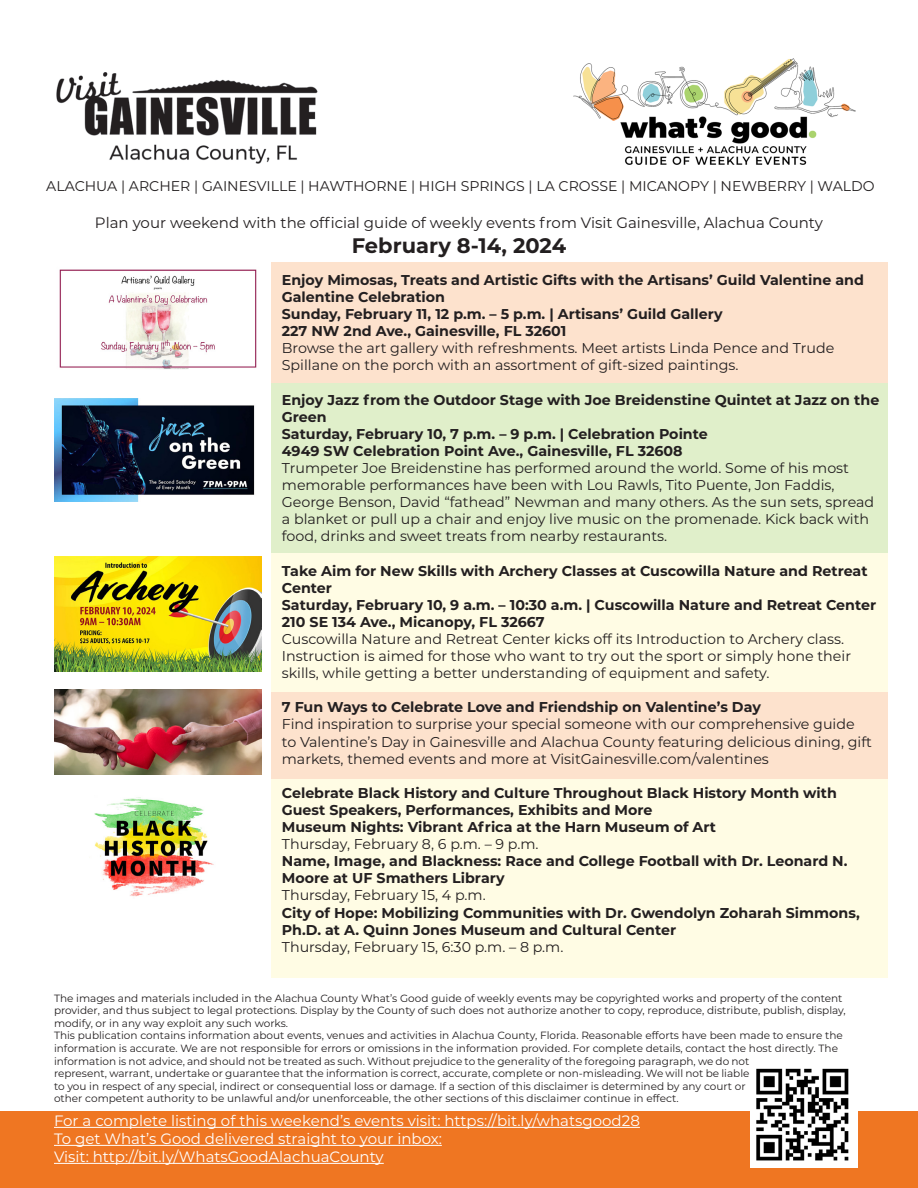
<style>
.page{position:relative;width:918px;height:1188px;background:#fff}
.page>*{position:absolute;margin:0;border:0;box-sizing:border-box;transform-origin:0 0}
.t1{font:700 21px "Montserrat";color:#231f20}
.t2{font:15px "Montserrat";color:#fff}
.t3{font:15px "Montserrat";color:#231f20}
.t4{font:14.25px/17.1px "Montserrat";color:#231f20}
.t5{font:700 14.25px/17.1px "Montserrat";color:#231f20}
.t6{font:14.1px "Montserrat";color:#231f20}
.t7{font:10.5px/12.6px "Montserrat";color:#231f20}
</style>
<div class="page">
<div style="left:271px;top:262px;width:617px;height:121px;background:#fde2cd"></div>
<div style="left:271px;top:692px;width:617px;height:87px;background:#fde2cd"></div>
<div style="left:271px;top:383px;width:617px;height:170px;background:#e0efca"></div>
<div style="left:271px;top:553px;width:617px;height:139px;background:#fffce4"></div>
<div style="left:271px;top:779px;width:617px;height:198px;background:#fffce4"></div>
<div style="left:0;top:1111px;width:918px;height:77px;background:#ef7622"></div>
<hr style="left:54px;top:1127px;width:586px;height:1px;background:#fff">
<hr style="left:54px;top:1145px;width:388px;height:1px;background:#fff">
<hr style="left:54px;top:1163px;width:330px;height:1px;background:#fff">
<div style="left:750px;top:1060px;width:108px;height:108px;background:#fff"></div>
<img style="left:756px;top:1068px;width:93px;height:93px">
<img style="left:56px;top:72px;width:262px;height:92px">
<img style="left:573px;top:58px;width:283px;height:107px">
<img style="left:59px;top:269px;width:198px;height:100px">
<img style="left:54px;top:398px;width:201px;height:104px">
<img style="left:54px;top:557px;width:207px;height:115px">
<img style="left:54px;top:689px;width:207px;height:85px">
<img style="left:89px;top:797px;width:125px;height:100px">
<p class="t6" style="left:46px;top:177px;width:830px">ALACHUA | ARCHER | GAINESVILLE | HAWTHORNE | HIGH SPRINGS | LA CROSSE | MICANOPY | NEWBERRY | WALDO</p>
<p class="t3" style="left:95px;top:212px;width:730px">Plan your weekend with the official guide of weekly events from Visit Gainesville, Alachua County</p>
<p class="t1" style="left:352px;top:230px;width:216px">February 8-14, 2024</p>
<p class="t5" style="left:282px;top:271px;width:584px">Enjoy Mimosas, Treats and Artistic Gifts with the Artisans’ Guild Valentine and<br>Galentine Celebration</p>
<p class="t5" style="left:282px;top:305px;width:442px">Sunday, February 11, 12 p.m. – 5 p.m. | Artisans’ Guild Gallery</p>
<p class="t5" style="left:282px;top:322px;width:286px">227 NW 2nd Ave., Gainesville, FL 32601</p>
<p class="t4" style="left:282px;top:339px;width:554px">Browse the art gallery with refreshments. Meet artists Linda Pence and Trude<br>Spillane on the porch with an assortment of gift-sized paintings.</p>
<p class="t5" style="left:282px;top:390px;width:599px">Enjoy Jazz from the Outdoor Stage with Joe Breidenstine Quintet at Jazz on the<br>Green</p>
<p class="t5" style="left:282px;top:424px;width:427px">Saturday, February 10, 7 p.m. – 9 p.m. | Celebration Pointe</p>
<p class="t5" style="left:282px;top:442px;width:402px">4949 SW Celebration Point Ave., Gainesville, FL 32608</p>
<p class="t4" style="left:282px;top:459px;width:594px">Trumpeter Joe Breidenstine has performed around the world. Some of his most memorable performances have been with Lou Rawls, Tito Puente, Jon Faddis, George Benson, David “fathead” Newman and many others. As the sun sets, spread a blanket or pull up a chair and enjoy live music on the promenade. Kick back with food, drinks and sweet treats from nearby restaurants.</p>
<p class="t5" style="left:282px;top:561px;width:587px">Take Aim for New Skills with Archery Classes at Cuscowilla Nature and Retreat<br>Center</p>
<p class="t5" style="left:282px;top:595px;width:596px">Saturday, February 10, 9 a.m. – 10:30 a.m. | Cuscowilla Nature and Retreat Center</p>
<p class="t5" style="left:282px;top:613px;width:264px">210 SE 134 Ave., Micanopy, FL 32667</p>
<p class="t4" style="left:282px;top:630px;width:571px">Cuscowilla Nature and Retreat Center kicks off its Introduction to Archery class.<br>Instruction is aimed for those who want to try out the sport or simply hone their skills, while getting a better understanding of equipment and safety.</p>
<p class="t5" style="left:282px;top:698px;width:481px">7 Fun Ways to Celebrate Love and Friendship on Valentine’s Day</p>
<p class="t4" style="left:282px;top:715px;width:592px">Find inspiration to surprise your special someone with our comprehensive guide to Valentine’s Day in Gainesville and Alachua County featuring delicious dining, gift markets, themed events and more at VisitGainesville.com/valentines</p>
<p class="t5" style="left:282px;top:784px;width:557px">Celebrate Black History and Culture Throughout Black History Month with<br>Guest Speakers, Performances, Exhibits and More</p>
<p class="t5" style="left:282px;top:818px;width:436px">Museum Nights: Vibrant Africa at the Harn Museum of Art</p>
<p class="t4" style="left:282px;top:835px;width:258px">Thursday, February 8, 6 p.m. – 9 p.m.</p>
<p class="t5" style="left:282px;top:852px;width:567px">Name, Image, and Blackness: Race and College Football with Dr. Leonard N.<br>Moore at UF Smathers Library</p>
<p class="t4" style="left:282px;top:886px;width:205px">Thursday, February 15, 4 p.m.</p>
<p class="t5" style="left:282px;top:903px;width:579px">City of Hope: Mobilizing Communities with Dr. Gwendolyn Zoharah Simmons,<br>Ph.D. at A. Quinn Jones Museum and Cultural Center</p>
<p class="t4" style="left:282px;top:938px;width:283px">Thursday, February 15, 6:30 p.m. – 8 p.m.</p>
<p class="t7" style="left:54px;top:991px;width:793px">The images and materials included in the Alachua County What’s Good guide of weekly events may be copyrighted works and property of the content provider, and thus subject to legal protections. Display by the County of such does not authorize another to copy, reproduce, distribute, publish, display, modify, or in any way exploit any such works.</p>
<p class="t7" style="left:54px;top:1029px;width:790px">This publication contains information about events, venues and activities in Alachua County, Florida. Reasonable efforts have been made to ensure the information is accurate. We are not responsible for errors or omissions in the information provided. For complete details, contact the host directly. The information is not advice, and should not be treated as such. Without prejudice to the generality of the foregoing paragraph, we do not<br>represent, warrant, undertake or guarantee that the information is correct, accurate, complete or non-misleading. We will not be liable<br>to you in respect of any special, indirect or consequential loss or damage. If a section of this disclaimer is determined by any court or<br>other competent authority to be unlawful and/or unenforceable, the other sections of this disclaimer continue in effect.</p>
<p class="t2" style="left:54px;top:1110px;width:587px">For a complete listing of this weekend’s events visit: https://bit.ly/whatsgood28</p>
<p class="t2" style="left:54px;top:1128px;width:389px">To get What’s Good delivered straight to your inbox:</p>
<p class="t2" style="left:54px;top:1146px;width:331px">Visit: http://bit.ly/WhatsGoodAlachuaCounty</p>
</div>
